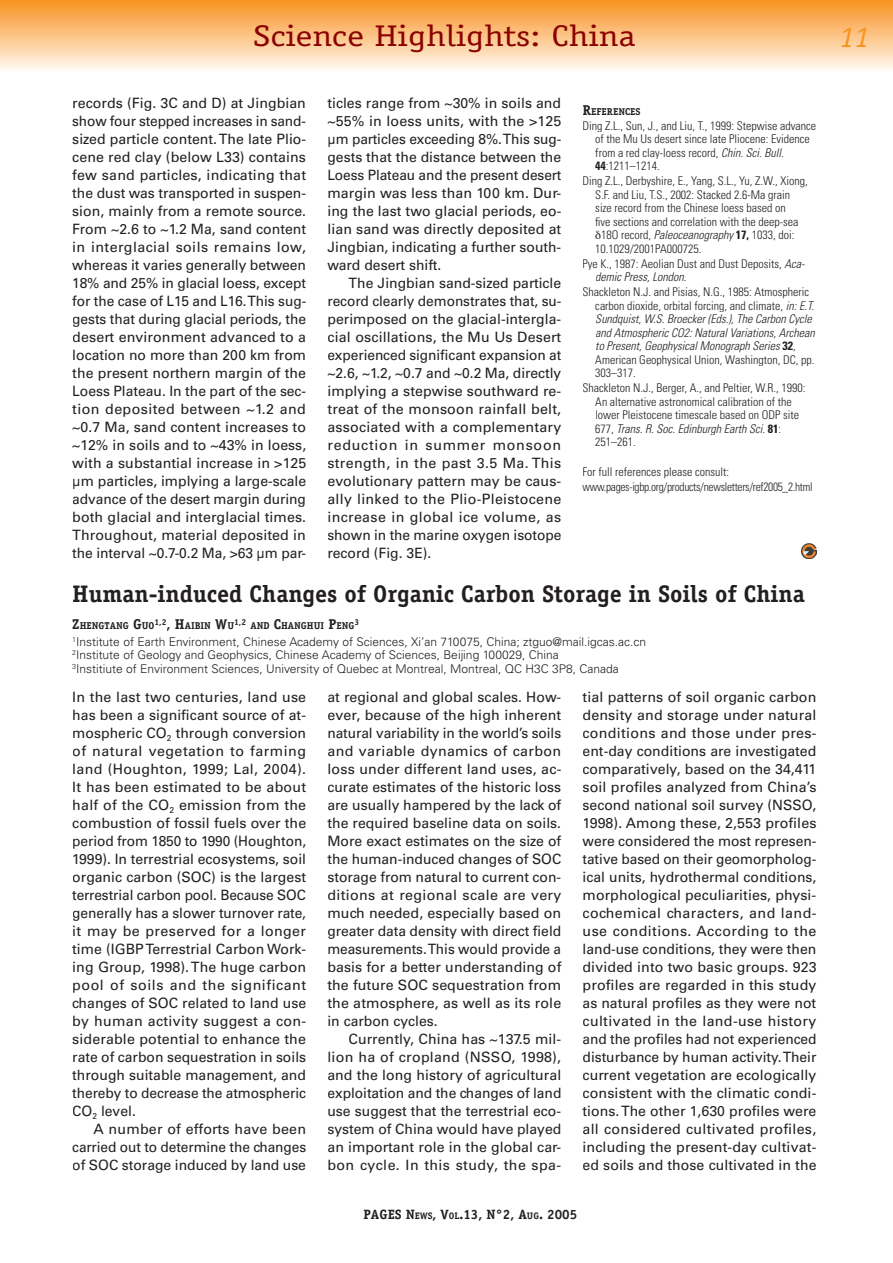
<style>
.page{position:relative;width:893px;height:1263px;background:#fff}
.page>*{position:absolute;margin:0;border:0;box-sizing:border-box;transform-origin:0 0}
.t1{font:30px "Officina Serif";color:#8b0202;scale:1.2 1}
.t2{font:italic 30px "Officina Serif";color:#f7931d}
.t3{font:700 24px "Officina Serif";color:#231f20}
.t4{font:14.25px/18px "Univers";color:#231f20;text-align:justify}
.t5{font:700 13.5px "Officina Serif";color:#231f20}
.t6{font:300 condensed 12px/13.5px "Univers";color:#231f20}
.t7{font:300 12px/13.5px "Univers";color:#231f20}
.t8{font:300 condensed 12px/15px "Univers";letter-spacing:-.025em;color:#231f20}
.t9{font:700 9.9px "Officina Serif";color:#231f20}
.t10{font:700 8.55px "Officina Serif";color:#231f20}
.s1{font-size:14.25px}
.s2{font-style:italic}
.s3{font-weight:700}
.s4{font-size:9.45px}
</style>
<div class="page">
<div style="left:0;top:0;width:893px;height:72px;background:linear-gradient(to bottom,#f8911e,#fff9f1)"></div>
<img style="left:801px;top:543px;width:15px;height:15px">
<h1 class="t1" style="left:253px;top:19px;width:320px">Science Highlights: China</h1>
<h1 class="t2" style="left:840px;top:19px;width:31px">11</h1>
<p class="t4" style="left:72px;top:94px;width:235px">records (Fig. 3C and D) at Jingbian show four stepped increases in sand&shy;sized particle content. The late Plio&shy;cene red clay (below L33) contains few sand particles, indicating that the dust was transported in suspen&shy;sion, mainly from a remote source.<br>From ~2.6 to ~1.2 Ma, sand content in interglacial soils remains low, whereas it varies generally between 18% and 25% in glacial loess, except for the case of L15 and L16. This sug&shy;gests that during glacial periods, the desert environment advanced to a location no more than 200 km from the present northern margin of the Loess Plateau. In the part of the sec&shy;tion deposited between ~1.2 and ~0.7 Ma, sand content increases to ~12% in soils and to ~43% in loess, with a substantial increase in &gt;125 µm particles, implying a large-scale advance of the desert margin during both glacial and interglacial times.<br>Throughout, material deposited in the interval ~0.7-0.2 Ma, &gt;63 µm par-</p>
<p class="t4" style="left:327px;top:94px;width:235px">ticles range from ~30% in soils and ~55% in loess units, with the &gt;125 µm particles exceeding 8%. This sug&shy;gests that the distance between the Loess Plateau and the present desert margin was less than 100 km. Dur&shy;ing the last two glacial periods, eo&shy;lian sand was directly deposited at Jingbian, indicating a further south&shy;ward desert shift.</p>
<p class="t4" style="left:327px;top:274px;width:235px;text-indent:21px">The Jingbian sand-sized particle record clearly demonstrates that, su&shy;perimposed on the glacial-intergla&shy;cial oscillations, the Mu Us Desert experienced significant expansion at ~2.6, ~1.2, ~0.7 and ~0.2 Ma, directly implying a stepwise southward re&shy;treat of the monsoon rainfall belt, associated with a complementary reduction in summer monsoon strength, in the past 3.5 Ma. This evolutionary pattern may be caus&shy;ally linked to the Plio-Pleistocene increase in global ice volume, as shown in the marine oxygen isotope record (Fig. 3E).</p>
<p class="t9" style="left:583px;top:105px;width:60px"><span class="s1">R</span>EFERENCES</p>
<p class="t6" style="left:595px;top:119px;width:222px;text-indent:-13px">Ding Z.L., Sun, J., and Liu, T., 1999: Stepwise advance of the Mu Us desert since late Pliocene: Evidence from a red clay-loess record, <span class="s2">Chin. Sci. Bull.<br></span><span class="s3">44</span>:1211–1214.</p>
<p class="t6" style="left:583px;top:174px;width:227px">Ding Z.L., Derbyshire, E., Yang, S.L., Yu, Z.W., Xiong,</p>
<p class="t6" style="left:595px;top:188px;width:196px">S.F. and Liu, T.S., 2002: Stacked 2.6-Ma grain</p>
<p class="t6" style="left:595px;top:201px;width:192px">size record from the Chinese loess based on</p>
<p class="t6" style="left:595px;top:215px;width:205px">five sections and correlation with the deep-sea</p>
<p class="t6" style="left:601px;top:228px;width:195px">18O record, <span class="s2">Paleoceanography</span> <span class="s3">17,</span> 1033, doi:</p>
<p class="t6" style="left:595px;top:242px;width:108px">10.1029/2001PA000725.</p>
<p class="t6" style="left:595px;top:257px;width:210px;text-indent:-13px">Pye K., 1987: Aeolian Dust and Dust Deposits, <span class="s2">Aca&shy;demic Press, London</span>.</p>
<p class="t6" style="left:595px;top:285px;width:221px;text-indent:-13px">Shackleton N.J. and Pisias, N.G., 1985: Atmospheric carbon dioxide, orbital forcing, and climate, <span class="s2">in: E.T.<br>Sundquist, W.S. Broecker (Eds.), The Carbon Cycle and Atmospheric CO2: Natural Variations, Archean to Present, Geophysical Monograph Series</span> <span class="s3">32</span>, American Geophysical Union, Washington, DC, pp.<br>303–317.</p>
<p class="t6" style="left:595px;top:381px;width:212px;text-indent:-13px">Shackleton N.J., Berger, A., and Peltier, W.R., 1990:<br>An alternative astronomical calibration of the lower Pleistocene timescale based on ODP site 677, <span class="s2">Trans. R. Soc. Edinburgh Earth Sci.</span> <span class="s3">81</span>:<br>251–261.</p>
<p class="t8" style="left:583px;top:464px;width:231px">For full references please consult: www.pages-igbp.org/products/newsletters/ref2005_2.html</p>
<h2 class="t3" style="left:72px;top:579px;width:734px">Human-induced Changes of Organic Carbon Storage in Soils of China</h2>
<p class="t9" style="left:72px;top:620px;width:163px"><span class="s1">Z</span>HENGTANG <span class="s1">G</span>UO<sup>1,2</sup><span class="s1">, H</span>AIBIN <span class="s1">W</span>U</p>
<p class="t10" style="left:234px;top:616px;width:14px">1,2</p>
<p class="t9" style="left:250px;top:620px;width:106px">AND <span class="s1">C</span>HANGHUI <span class="s1">P</span>ENG</p>
<p class="t10" style="left:355px;top:616px;width:6px">3</p>
<p class="t7" style="left:72px;top:635px;width:575px"><sup>1</sup>Institute of Earth Environment, Chinese Academy of Sciences, Xi’an 710075, China; ztguo@mail.igcas.ac.cn<br><sup>2</sup>Institute of Geology and Geophysics, Chinese Academy of Sciences, Beijing 100029, China<br><sup>3</sup>Institiute of Environment Sciences, University of Quebec at Montreal, Montreal, QC H3C 3P8, Canada</p>
<p class="t4" style="left:72px;top:688px;width:235px">In the last two centuries, land use has been a significant source of at&shy;mospheric CO<sub>2</sub> through conversion of natural vegetation to farming land (Houghton, 1999; Lal, 2004).<br>It has been estimated to be about half of the CO<sub>2</sub> emission from the combustion of fossil fuels over the period from 1850 to 1990 (Houghton, 1999). In terrestrial ecosystems, soil organic carbon (SOC) is the largest terrestrial carbon pool. Because SOC generally has a slower turnover rate, it may be preserved for a longer time (IGBP Terrestrial Carbon Work&shy;ing Group, 1998). The huge carbon pool of soils and the significant changes of SOC related to land use by human activity suggest a con&shy;siderable potential to enhance the rate of carbon sequestration in soils through suitable management, and thereby to decrease the atmospheric CO<sub>2</sub> level.</p>
<p class="t4" style="left:72px;top:1120px;width:236px;text-indent:21px">A number of efforts have been carried out to determine the changes of SOC storage induced by land use</p>
<p class="t4" style="left:583px;top:688px;width:236px">tial patterns of soil organic carbon density and storage under natural conditions and those under pres&shy;ent-day conditions are investigated comparatively, based on the 34,411 soil profiles analyzed from China’s second national soil survey (NSSO, 1998). Among these, 2,553 profiles were considered the most represen&shy;tative based on their geomorpholog&shy;ical units, hydrothermal conditions, morphological peculiarities, physi&shy;cochemical characters, and land&shy;use conditions. According to the land-use conditions, they were then divided into two basic groups. 923 profiles are regarded in this study as natural profiles as they were not cultivated in the land-use history and the profiles had not experienced disturbance by human activity. Their current vegetation are ecologically consistent with the climatic condi&shy;tions. The other 1,630 profiles were all considered cultivated profiles, including the present-day cultivat&shy;ed soils and those cultivated in the</p>
<p class="t4" style="left:327px;top:688px;width:235px">at regional and global scales. How&shy;ever, because of the high inherent natural variability in the world’s soils and variable dynamics of carbon loss under different land uses, ac&shy;curate estimates of the historic loss are usually hampered by the lack of the required baseline data on soils.<br>More exact estimates on the size of the human-induced changes of SOC storage from natural to current con&shy;ditions at regional scale are very much needed, especially based on greater data density with direct field measurements. This would provide a basis for a better understanding of the future SOC sequestration from the atmosphere, as well as its role in carbon cycles.</p>
<p class="t4" style="left:327px;top:1030px;width:235px;text-indent:21px">Currently, China has ~137.5 mil&shy;lion ha of cropland (NSSO, 1998), and the long history of agricultural exploitation and the changes of land use suggest that the terrestrial eco&shy;system of China would have played an important role in the global car&shy;bon cycle. In this study, the spa-</p>
<p class="t5" style="left:363px;top:1206px;width:215px">PAGES N<span class="s4">EWS</span>, V<span class="s4">OL</span>.13, N°2, A<span class="s4">UG</span>. 2005</p>
</div>
